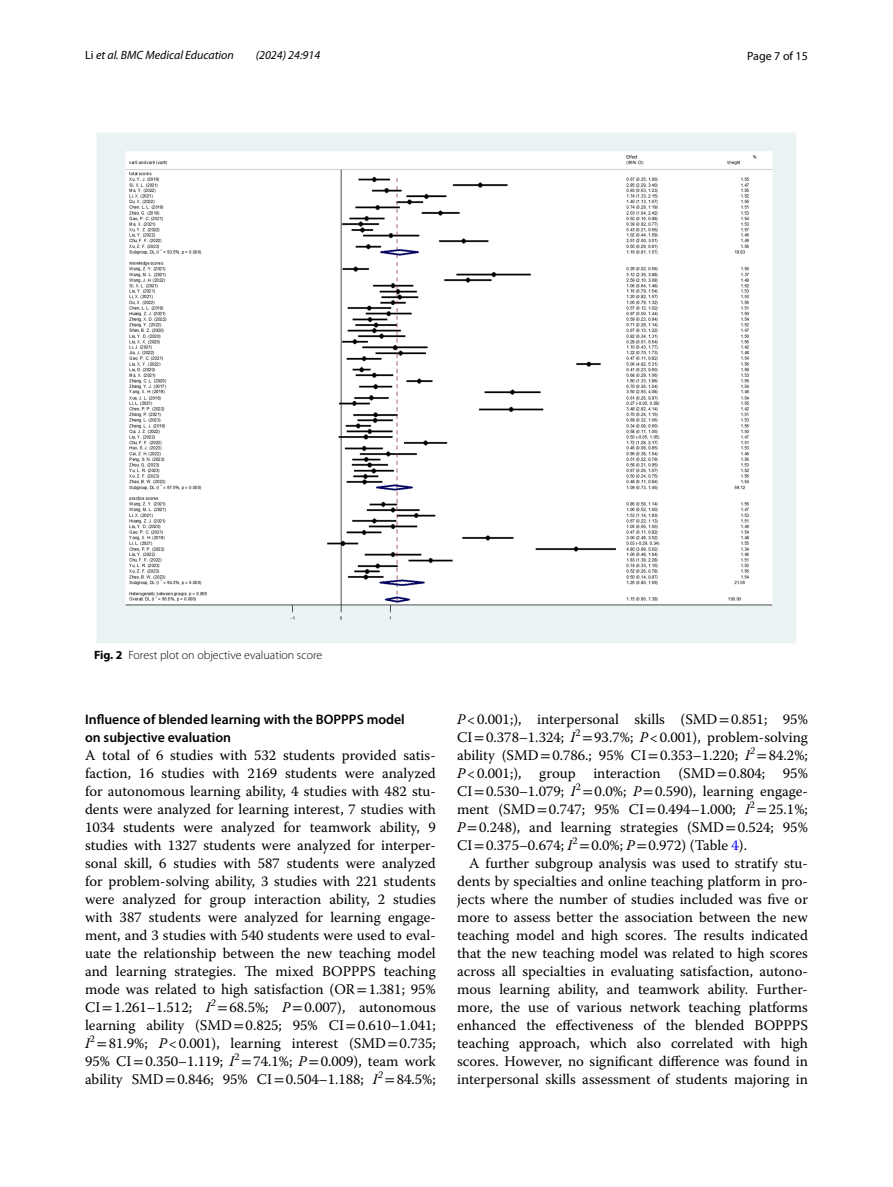
<style>
.page{position:relative;width:893px;height:1187px;background:#fff}
.page>*{position:absolute;margin:0;border:0;box-sizing:border-box;transform-origin:0 0}
.t1{font:14.7px/18px "Warnock Pro";color:#000;text-align:justify}
.t2{font:600 13.8px/18px "Myriad Pro";color:#000}
.t3{font:300 12px "Myriad Pro";color:#000}
.t4{font:italic 12px "Myriad Pro";color:#000}
.t5{font:12px "Myriad Pro";color:#000}
.s1{font-style:normal}
.s2{font-weight:700}
.s3{font-family:"STIX"}
.s4{font-style:italic}
.s5{color:#00f}
</style>
<div class="page">
<img style="left:97px;top:133px;width:699px;height:510px">
<p class="t4" style="left:85px;top:48px;width:150px"><span class="s1">Li</span> et al. BMC Medical Education</p>
<p class="t4" style="left:256px;top:48px;width:66px">(2024) 24:914</p>
<p class="t5" style="left:747px;top:48px;width:62px">Page 7 of 15</p>
<p class="t3" style="left:94px;top:648px;width:230px"><span class="s2">Fig. 2</span> Forest plot on objective evaluation score</p>
<p class="t2" style="left:85px;top:709px;width:321px">Influence of blended learning with the BOPPPS model on subjective evaluation</p>
<p class="t1" style="left:85px;top:745px;width:352px">A total of 6 studies with 532 students provided satis&shy;faction, 16 studies with 2169 students were analyzed for autonomous learning ability, 4 studies with 482 stu&shy;dents were analyzed for learning interest, 7 studies with 1034 students were analyzed for teamwork ability, 9 studies with 1327 students were analyzed for interper&shy;sonal skill, 6 studies with 587 students were analyzed for problem-solving ability, 3 studies with 221 students were analyzed for group interaction ability, 2 studies with 387 students were analyzed for learning engage&shy;ment, and 3 studies with 540 students were used to eval&shy;uate the relationship between the new teaching model and learning strategies. The mixed BOPPPS teaching mode was related to high satisfaction (OR<span class="s3">=</span>1.381; 95% CI<span class="s3">=</span>1.261–1.512; <span class="s4">I</span><sup>2</sup> <span class="s3">=</span>68.5%; <span class="s4">P</span><span class="s3">=</span>0.007), autonomous learning ability (SMD<span class="s3">=</span>0.825; 95% CI<span class="s3">=</span>0.610–1.041; <span class="s4">I</span><sup>2</sup> <span class="s3">=</span>81.9%; <span class="s4">P</span>&lt;0.001), learning interest (SMD<span class="s3">=</span>0.735; 95% CI<span class="s3">=</span>0.350–1.119; <span class="s4">I</span><sup>2</sup> <span class="s3">=</span>74.1%; <span class="s4">P</span><span class="s3">=</span>0.009), team work ability SMD<span class="s3">=</span>0.846; 95% CI<span class="s3">=</span>0.504–1.188; <span class="s4">I</span><sup>2</sup> <span class="s3">=</span>84.5%;</p>
<p class="t1" style="left:457px;top:710px;width:352px"><span class="s4">P</span>&lt;0.001;), interpersonal skills (SMD<span class="s3">=</span>0.851; 95% CI<span class="s3">=</span>0.378–1.324; <span class="s4">I</span><sup>2</sup> <span class="s3">=</span>93.7%; <span class="s4">P</span>&lt;0.001), problem-solving ability (SMD<span class="s3">=</span>0.786.; 95% CI<span class="s3">=</span>0.353–1.220; <span class="s4">I</span><sup>2</sup> <span class="s3">=</span>84.2%; <span class="s4">P</span>&lt;0.001;), group interaction (SMD<span class="s3">=</span>0.804; 95% CI<span class="s3">=</span>0.530–1.079; <span class="s4">I</span><sup>2</sup> <span class="s3">=</span>0.0%; <span class="s4">P</span><span class="s3">=</span>0.590), learning engage&shy;ment (SMD<span class="s3">=</span>0.747; 95% CI<span class="s3">=</span>0.494–1.000; <span class="s4">I</span><sup>2</sup> <span class="s3">=</span>25.1%; <span class="s4">P</span><span class="s3">=</span>0.248), and learning strategies (SMD<span class="s3">=</span>0.524; 95% CI<span class="s3">=</span>0.375–0.674; <span class="s4">I</span><sup>2</sup> <span class="s3">=</span>0.0%; <span class="s4">P</span><span class="s3">=</span>0.972) (Table <span class="s5">4</span>).</p>
<p class="t1" style="left:457px;top:854px;width:352px;text-indent:12px">A further subgroup analysis was used to stratify stu&shy;dents by specialties and online teaching platform in pro&shy;jects where the number of studies included was five or more to assess better the association between the new teaching model and high scores. The results indicated that the new teaching model was related to high scores across all specialties in evaluating satisfaction, autono&shy;mous learning ability, and teamwork ability. Further&shy;more, the use of various network teaching platforms enhanced the effectiveness of the blended BOPPPS teaching approach, which also correlated with high scores. However, no significant difference was found in interpersonal skills assessment of students majoring in</p>
</div>
